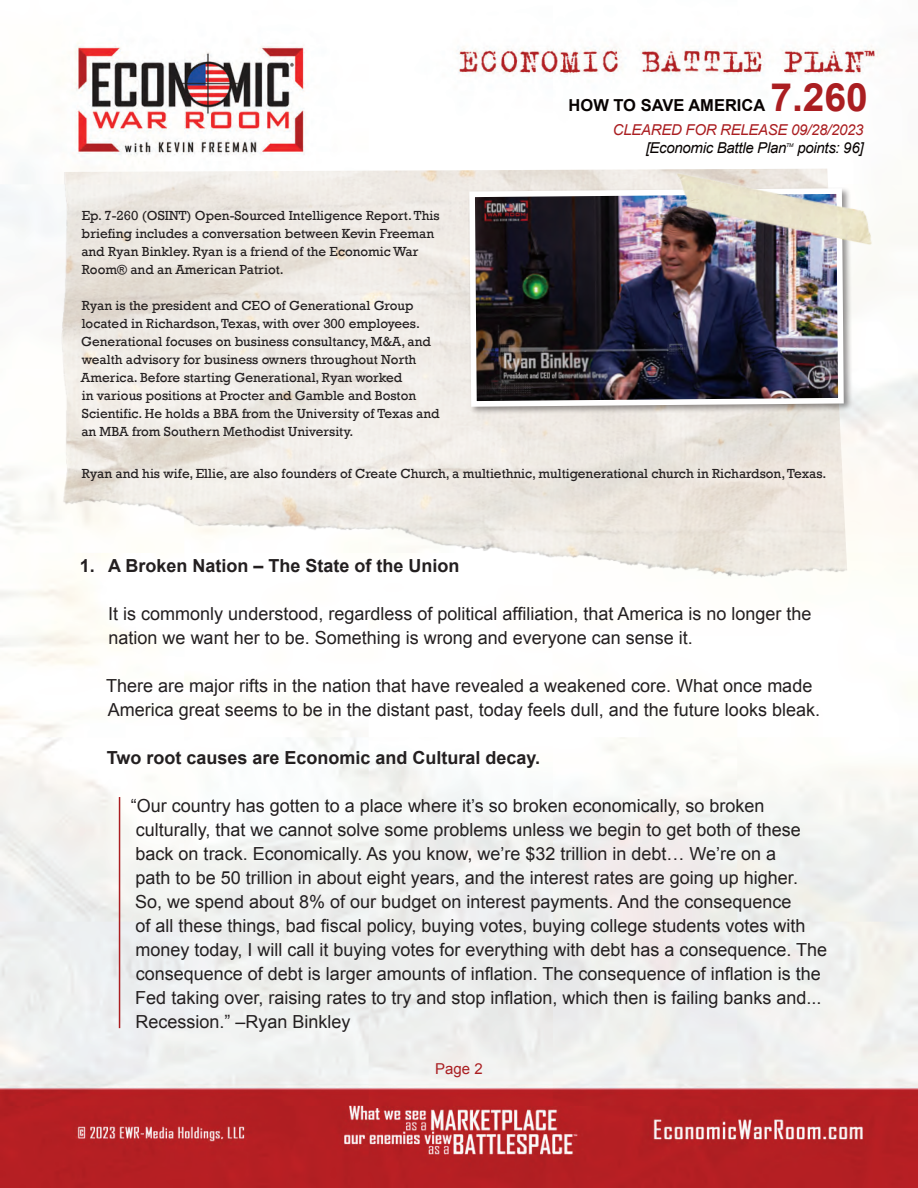
<style>
.page{position:relative;width:918px;height:1188px;background:#fff}
.page>*{position:absolute;margin:0;border:0;box-sizing:border-box;transform-origin:0 0}
.t1{font:700 39px "Arial";color:#aa1e21}
.t2{font:18px/24px "Arial";color:#231f20}
.Main_Number_Section{font:700 18px "Arial";color:#231f20}
.t3{font:700 16.5px "Arial";color:#080302}
.t4{font:italic 15px "Arial";letter-spacing:-.02em;color:#080302}
.t5{font:italic 15px "Arial";letter-spacing:-.02em;color:#aa1e21}
.t6{font:15px "Arial";color:#aa1e21}
.t7{font:13.5px/18px "Rockwell";color:#231f20}
.t8{font:italic 5.25px "Arial";color:#080302}
</style>
<div class="page">
<img style="left:0;top:43px;width:918px;height:1145px">
<img style="left:13px;top:169px;width:835px;height:420px">
<div style="left:467px;top:186px;width:386px;height:230px;background:#231f20;opacity:.48"></div>
<img style="left:466px;top:185px;width:381px;height:225px">
<hr style="left:119px;top:797px;width:1px;height:231px;background:#aa1e21">
<img style="left:666px;top:171px;width:216px;height:78px">
<h1 class="t1" style="left:770px;top:72px;width:99px">7.260</h1>
<p class="t5" style="left:613px;top:120px;width:252px">CLEARED FOR RELEASE 09/28/2023</p>
<p class="t4" style="left:646px;top:138px;width:142px">[Economic Battle Plan</p>
<p class="t8" style="left:786px;top:141px;width:9px">TM</p>
<p class="t4" style="left:797px;top:138px;width:68px">points: 96]</p>
<p class="t3" style="left:569px;top:94px;width:198px">HOW TO SAVE AMERICA</p>
<p class="t7" style="left:81px;top:207px;width:360px">Ep. 7-260 (OSINT) Open-Sourced Intelligence Report. This briefing includes a conversation between Kevin Freeman and Ryan Binkley. Ryan is a friend of the Economic War Room® and an American Patriot.</p>
<p class="t7" style="left:81px;top:297px;width:360px">Ryan is the president and CEO of Generational Group located in Richardson, Texas, with over 300 employees.<br>Generational focuses on business consultancy, M&amp;A, and wealth advisory for business owners throughout North America. Before starting Generational, Ryan worked<br>in various positions at Procter and Gamble and Boston Scientific. He holds a BBA from the University of Texas and an MBA from Southern Methodist University.</p>
<p class="t7" style="left:82px;top:465px;width:746px">Ryan and his wife, Ellie, are also founders of Create Church, a multiethnic, multigenerational church in Richardson, Texas.</p>
<p class="Main_Number_Section" style="left:80px;top:554px;width:381px">1. A Broken Nation – The State of the Union</p>
<p class="t2" style="left:108px;top:602px;width:705px">It is commonly understood, regardless of political affiliation, that America is no longer the nation we want her to be. Something is wrong and everyone can sense it.</p>
<p class="t2" style="left:106px;top:674px;width:716px">There are major rifts in the nation that have revealed a weakened core. What once made<br>America great seems to be in the distant past, today feels dull, and the future looks bleak.</p>
<p class="Main_Number_Section" style="left:107px;top:746px;width:435px">Two root causes are Economic and Cultural decay.</p>
<p class="t2" style="left:131px;top:794px;width:698px">“Our country has gotten to a place where it’s so broken economically, so broken culturally, that we cannot solve some problems unless we begin to get both of these back on track. Economically. As you know, we’re $32 trillion in debt… We’re on a<br>path to be 50 trillion in about eight years, and the interest rates are going up higher.<br>So, we spend about 8% of our budget on interest payments. And the consequence<br>of all these things, bad fiscal policy, buying votes, buying college students votes with money today, I will call it buying votes for everything with debt has a consequence. The consequence of debt is larger amounts of inflation. The consequence of inflation is the Fed taking over, raising rates to try and stop inflation, which then is failing banks and...<br>Recession.” –Ryan Binkley</p>
<p class="t6" style="left:435px;top:1059px;width:49px">Page 2</p>
</div>
